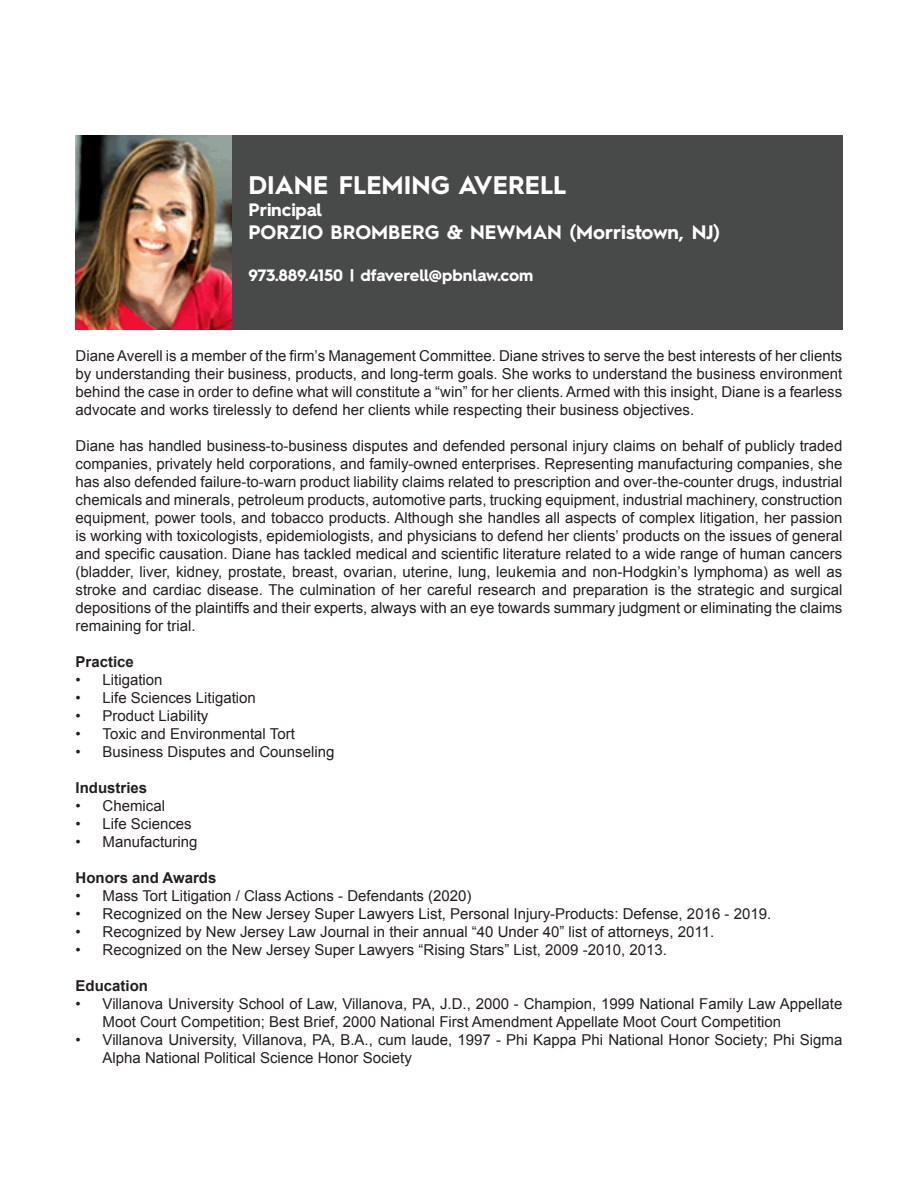
<style>
.page{position:relative;width:918px;height:1188px;background:#fff}
.page>*{position:absolute;margin:0;border:0;box-sizing:border-box;transform-origin:0 0}
.paperSpeaker{font:700 25.5px "Hurme Geometric Sans 2";color:#fff}
.paperSpeaker-2{font:700 19.5px "Hurme Geometric Sans 2";color:#fff}
.paperSpeaker-3{font:700 18px "Hurme Geometric Sans 2";letter-spacing:-.005em;color:#fff}
.paperSpeaker-4{font:700 16.5px "Hurme Geometric Sans 2";letter-spacing:-.015em;color:#fff}
.paperArticle{font:15px/18px "Arial";color:#231f20;text-align:justify}
.paperArticle-2{font:700 15px "Arial";color:#231f20}
</style>
<div class="page">
<div style="left:76px;top:135px;width:766px;height:195px;background:#484949"></div>
<img style="left:76px;top:135px;width:156px;height:195px">
<p class="paperSpeaker" style="left:248px;top:168px;width:320px">DIANE FLEMING AVERELL</p>
<p class="paperSpeaker-3" style="left:248px;top:197px;width:75px">Principal</p>
<p class="paperSpeaker-2" style="left:248px;top:219px;width:473px">PORZIO BROMBERG &amp; NEWMAN (Morristown, NJ)</p>
<p class="paperSpeaker-4" style="left:248px;top:263px;width:287px">973.889.4150 | dfaverell@pbnlaw.com</p>
<p class="paperArticle" style="left:76px;top:347px;width:768px">Diane Averell is a member of the firm’s Management Committee. Diane strives to serve the best interests of her clients by understanding their business, products, and long-term goals. She works to understand the business environment behind the case in order to define what will constitute a “win” for her clients. Armed with this insight, Diane is a fearless advocate and works tirelessly to defend her clients while respecting their business objectives.</p>
<p class="paperArticle" style="left:76px;top:437px;width:768px">Diane has handled business-to-business disputes and defended personal injury claims on behalf of publicly traded companies, privately held corporations, and family-owned enterprises. Representing manufacturing companies, she has also defended failure-to-warn product liability claims related to prescription and over-the-counter drugs, industrial chemicals and minerals, petroleum products, automotive parts, trucking equipment, industrial machinery, construction equipment, power tools, and tobacco products. Although she handles all aspects of complex litigation, her passion is working with toxicologists, epidemiologists, and physicians to defend her clients’ products on the issues of general and specific causation. Diane has tackled medical and scientific literature related to a wide range of human cancers (bladder, liver, kidney, prostate, breast, ovarian, uterine, lung, leukemia and non-Hodgkin’s lymphoma) as well as stroke and cardiac disease. The culmination of her careful research and preparation is the strategic and surgical depositions of the plaintiffs and their experts, always with an eye towards summary judgment or eliminating the claims remaining for trial.</p>
<p class="paperArticle-2" style="left:76px;top:652px;width:60px">Practice</p>
<p class="paperArticle" style="left:76px;top:671px;width:89px">• Litigation</p>
<p class="paperArticle" style="left:76px;top:689px;width:182px">• Life Sciences Litigation</p>
<p class="paperArticle" style="left:76px;top:707px;width:134px">• Product Liability</p>
<p class="paperArticle" style="left:76px;top:725px;width:221px">• Toxic and Environmental Tort</p>
<p class="paperArticle" style="left:76px;top:743px;width:260px">• Business Disputes and Counseling</p>
<p class="paperArticle-2" style="left:76px;top:778px;width:73px">Industries</p>
<p class="paperArticle" style="left:76px;top:797px;width:91px">• Chemical</p>
<p class="paperArticle" style="left:76px;top:815px;width:118px">• Life Sciences</p>
<p class="paperArticle" style="left:76px;top:833px;width:124px">• Manufacturing</p>
<p class="paperArticle-2" style="left:76px;top:868px;width:142px">Honors and Awards</p>
<p class="paperArticle" style="left:76px;top:887px;width:398px">• Mass Tort Litigation / Class Actions - Defendants (2020)</p>
<p class="paperArticle" style="left:76px;top:905px;width:697px">• Recognized on the New Jersey Super Lawyers List, Personal Injury-Products: Defense, 2016 - 2019.</p>
<p class="paperArticle" style="left:76px;top:923px;width:640px">• Recognized by New Jersey Law Journal in their annual “40 Under 40” list of attorneys, 2011.</p>
<p class="paperArticle" style="left:76px;top:941px;width:593px">• Recognized on the New Jersey Super Lawyers “Rising Stars” List, 2009 -2010, 2013.</p>
<p class="paperArticle-2" style="left:76px;top:976px;width:74px">Education</p>
<p class="paperArticle" style="left:103px;top:995px;width:741px;text-indent:-27px">• Villanova University School of Law, Villanova, PA, J.D., 2000 - Champion, 1999 National Family Law Appellate<br>Moot Court Competition; Best Brief, 2000 National First Amendment Appellate Moot Court Competition</p>
<p class="paperArticle" style="left:103px;top:1031px;width:741px;text-indent:-27px">• Villanova University, Villanova, PA, B.A., cum laude, 1997 - Phi Kappa Phi National Honor Society; Phi Sigma<br>Alpha National Political Science Honor Society</p>
</div>
